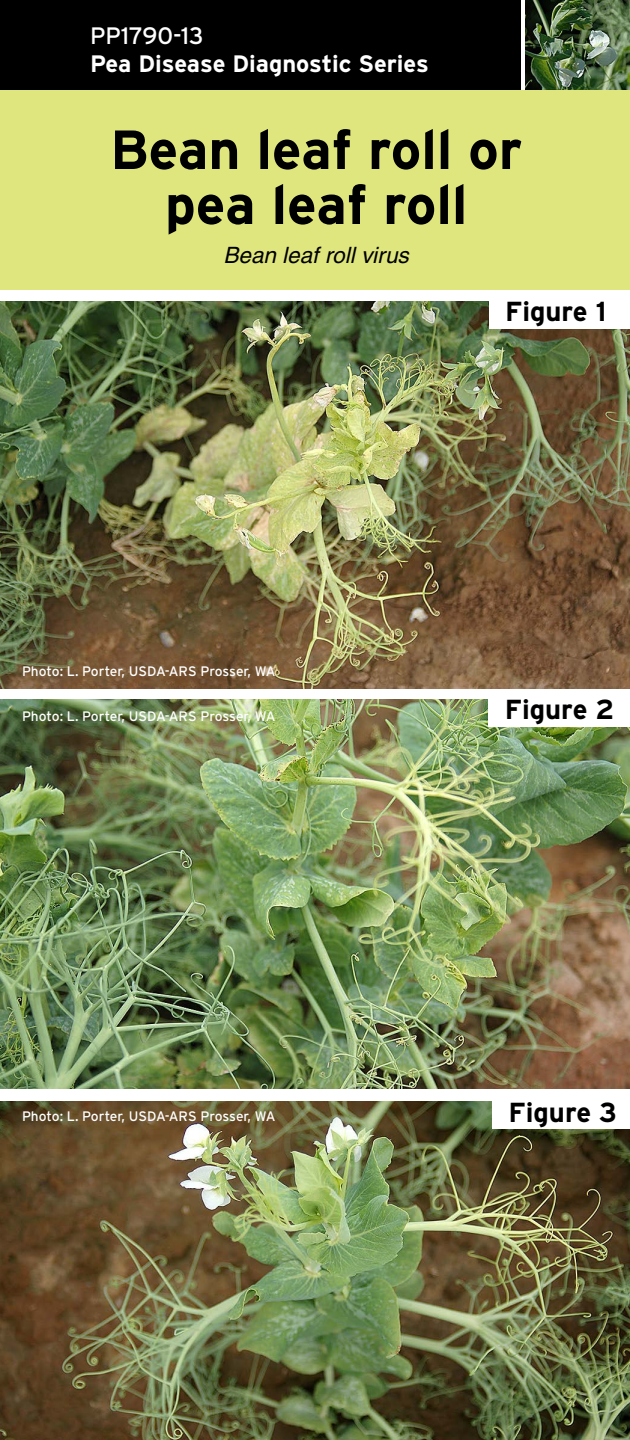
<style>
.page{position:relative;width:630px;height:1440px;background:#fff}
.page>*{position:absolute;margin:0;border:0;box-sizing:border-box;transform-origin:0 0}
.t1{font:700 55px/55px "Interstate";color:#000;text-align:center}
.t2{font:700 27.5px "Interstate";color:#000}
.t3{font:700 23.75px "Interstate";color:#fff}
.t4{font:23.75px "Interstate";color:#fff}
.t5{font:italic 22.5px "Helvetica";color:#000}
.t6{font:13.75px "Interstate";color:#fff}
</style>
<div class="page">
<img style="left:525px;top:0;width:105px;height:90px">
<img style="left:0;top:1101px;width:630px;height:339px">
<img style="left:0;top:700px;width:630px;height:388px">
<img style="left:0;top:301px;width:630px;height:387px">
<div style="left:0;top:90px;width:630px;height:200px;background:#dfe67d"></div>
<div style="left:0;top:0;width:520px;height:90px;background:#000"></div>
<div style="left:489px;top:692px;width:141px;height:35px;background:#fff"></div>
<div style="left:492px;top:1100px;width:138px;height:29px;background:#fff"></div>
<div style="left:489px;top:294px;width:141px;height:34px;background:#fff"></div>
<h3 class="t4" style="left:90px;top:22px;width:115px">PP1790-13</h3>
<h3 class="t3" style="left:90px;top:49px;width:340px">Pea Disease Diagnostic Series</h3>
<h1 class="t1" style="left:110px;top:122px;width:414px">Bean leaf roll or pea leaf roll</h1>
<h3 class="t5" style="left:223px;top:242px;width:187px">Bean leaf roll virus</h3>
<p class="t6" style="left:22px;top:663px;width:255px">Photo: L. Porter, USDA-ARS Prosser, WA</p>
<p class="t6" style="left:22px;top:708px;width:255px">Photo: L. Porter, USDA-ARS Prosser, WA</p>
<p class="t6" style="left:22px;top:1108px;width:255px">Photo: L. Porter, USDA-ARS Prosser, WA</p>
<h2 class="t2" style="left:505px;top:294px;width:103px">Figure 1</h2>
<h2 class="t2" style="left:505px;top:693px;width:111px">Figure 2</h2>
<h2 class="t2" style="left:509px;top:1095px;width:110px">Figure 3</h2>
</div>
